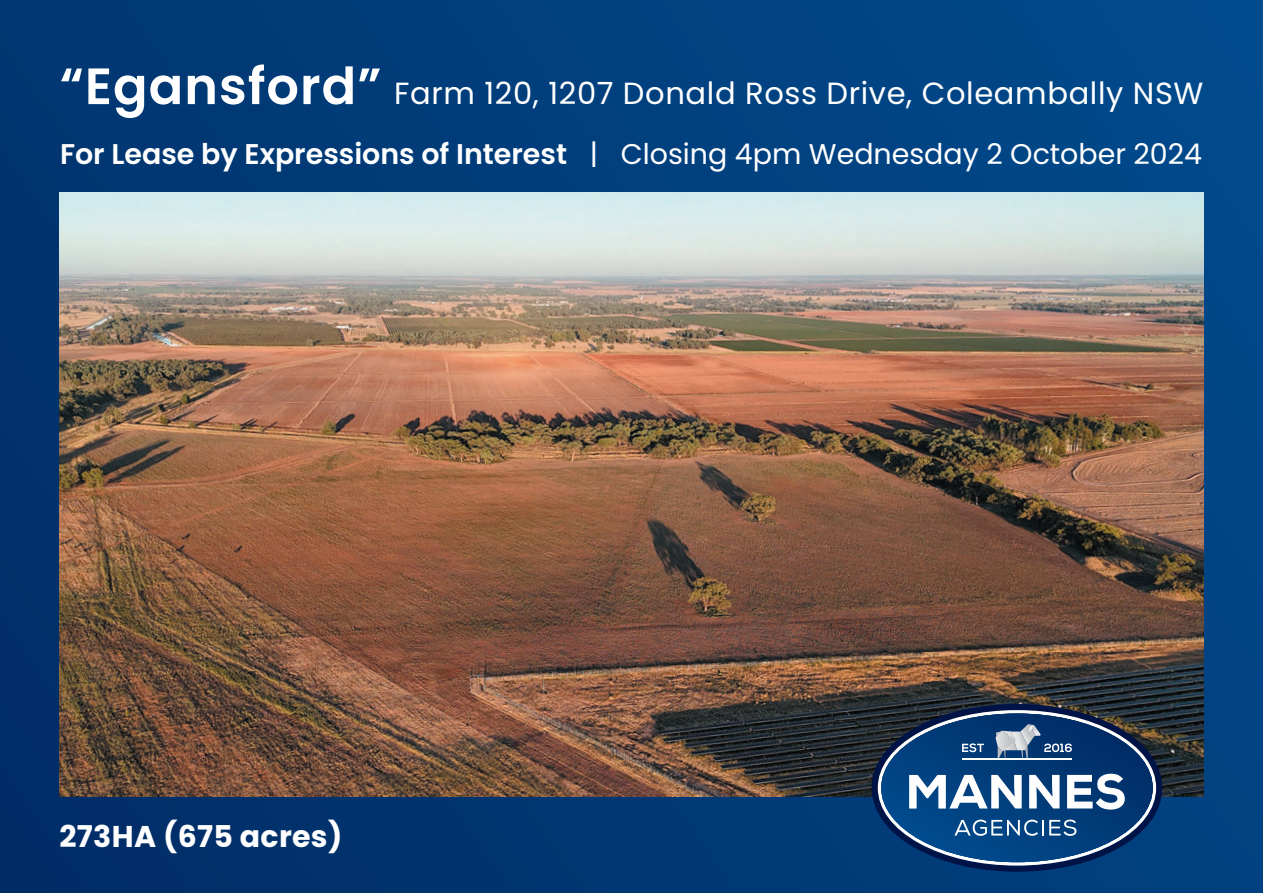
<style>
.page{position:relative;width:1263px;height:893px;background:#fff}
.page>*{position:absolute;margin:0;border:0;box-sizing:border-box;transform-origin:0 0}
.t1{font:30.6px "Poppins";letter-spacing:.02em;color:#fff}
.t2{font:700 30px "Poppins";letter-spacing:.01em;color:#fff}
.t3{font:28.5px "Poppins";color:#fff}
.s1{font-weight:600;font-size:51px}
.s2{font-weight:600}
</style>
<div class="page">
<div style="left:0;top:0;width:1263px;height:893px;background:linear-gradient(to right,#02336d,#024a8b)"></div>
<img style="left:60px;top:193px;width:1143px;height:604px">
<svg style="left:872px;top:704px;width:290px;height:168px"></svg>
<svg style="left:878px;top:710px;width:278px;height:155px"></svg>
<hr style="left:962px;top:758px;width:110px;height:1px;background:#fff">
<p class="t1" style="left:60px;top:76px;width:1145px"><span class="s1">“Egansford”</span> Farm 120, 1207 Donald Ross Drive, Coleambally NSW</p>
<p class="t3" style="left:60px;top:137px;width:1143px"><span class="s2">For Lease by Expressions of Interest</span> | Closing 4pm Wednesday 2 October 2024</p>
<p class="t2" style="left:60px;top:819px;width:284px">273HA (675 acres)</p>
</div>
